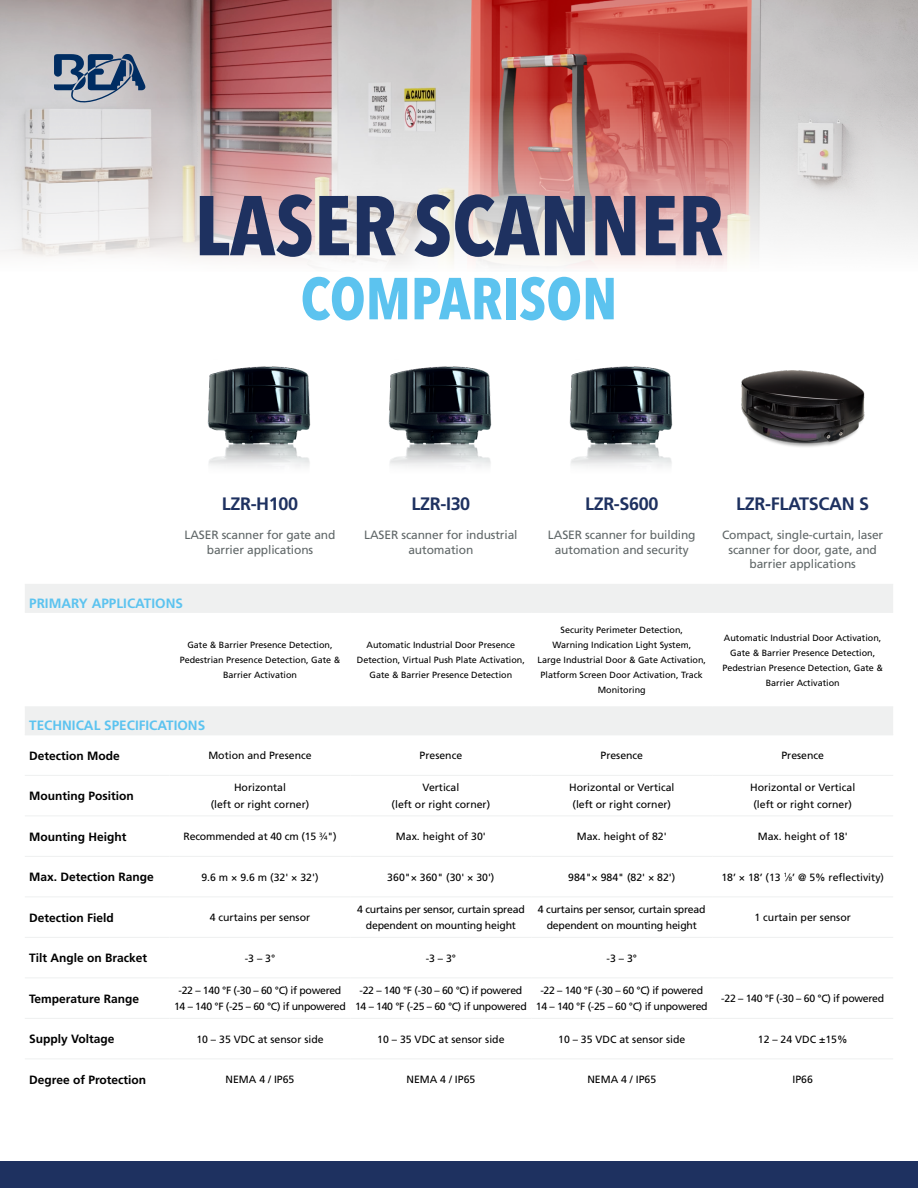
<style>
.page{position:relative;width:918px;height:1188px;background:#fff}
.page>*{position:absolute;margin:0;border:0;box-sizing:border-box;transform-origin:0 0}
.t1{font:700 83.7px "Avenir Next Condensed";color:#1e3160}
.t2{font:700 58.5px "Avenir Next Condensed";color:#5cc3ef}
.t3{font:700 18px "Frutiger LT Std";letter-spacing:-.02em;color:#1e3160}
.t4{font:700 13.5px "Frutiger LT Std";color:#5cc3ef}
.t5{font:12px/14.4px "Frutiger LT Std";letter-spacing:-.01em;color:#606768;text-align:center}
.t6{font:700 12px "Frutiger LT Std";color:#000}
.t7{font:10.5px/16.5px "Frutiger LT Std";color:#000;text-align:center}
.t8{font:10.5px/16.5px "Frutiger LT Std";letter-spacing:-.03em;color:#000;text-align:center}
.t9{font:10.5px/16.5px "Frutiger LT Std";letter-spacing:-.02em;color:#000;text-align:center}
.t10{font:9px/15px "Frutiger LT Std";color:#000;text-align:center}
.s1{font-size:6.15px}
</style>
<div class="page">
<img style="left:0;top:0;width:918px;height:266px">
<svg style="left:54px;top:54px;width:91px;height:49px;background:#78889e"></svg>
<div style="left:0;top:1161px;width:918px;height:27px;background:#1e3160"></div>
<svg style="left:25px;top:585px;width:868px;height:150px"></svg>
<hr style="left:25px;top:584px;width:145px;height:1px;background:#eff0f0">
<hr style="left:170px;top:584px;width:180px;height:1px;background:#eff0f0">
<hr style="left:350px;top:584px;width:181px;height:1px;background:#eff0f0">
<hr style="left:531px;top:584px;width:181px;height:1px;background:#eff0f0">
<hr style="left:712px;top:584px;width:181px;height:1px;background:#eff0f0">
<hr style="left:25px;top:612px;width:145px;height:1px;background:#eff0f0">
<hr style="left:170px;top:612px;width:180px;height:1px;background:#eff0f0">
<hr style="left:350px;top:612px;width:181px;height:1px;background:#eff0f0">
<hr style="left:531px;top:612px;width:181px;height:1px;background:#eff0f0">
<hr style="left:712px;top:612px;width:181px;height:1px;background:#eff0f0">
<hr style="left:25px;top:706px;width:145px;height:1px;background:#eff0f0">
<hr style="left:170px;top:706px;width:180px;height:1px;background:#eff0f0">
<hr style="left:350px;top:706px;width:181px;height:1px;background:#eff0f0">
<hr style="left:531px;top:706px;width:181px;height:1px;background:#eff0f0">
<hr style="left:712px;top:706px;width:181px;height:1px;background:#eff0f0">
<hr style="left:25px;top:735px;width:145px;height:1px;background:#eff0f0">
<hr style="left:170px;top:735px;width:180px;height:1px;background:#eff0f0">
<hr style="left:350px;top:735px;width:181px;height:1px;background:#eff0f0">
<hr style="left:531px;top:735px;width:181px;height:1px;background:#eff0f0">
<hr style="left:712px;top:735px;width:181px;height:1px;background:#eff0f0">
<hr style="left:25px;top:775px;width:145px;height:1px;background:#eff0f0">
<hr style="left:170px;top:775px;width:180px;height:1px;background:#eff0f0">
<hr style="left:350px;top:775px;width:181px;height:1px;background:#eff0f0">
<hr style="left:531px;top:775px;width:181px;height:1px;background:#eff0f0">
<hr style="left:712px;top:775px;width:181px;height:1px;background:#eff0f0">
<hr style="left:25px;top:816px;width:145px;height:1px;background:#eff0f0">
<hr style="left:170px;top:816px;width:180px;height:1px;background:#eff0f0">
<hr style="left:350px;top:816px;width:181px;height:1px;background:#eff0f0">
<hr style="left:531px;top:816px;width:181px;height:1px;background:#eff0f0">
<hr style="left:712px;top:816px;width:181px;height:1px;background:#eff0f0">
<hr style="left:25px;top:856px;width:145px;height:1px;background:#eff0f0">
<hr style="left:170px;top:856px;width:180px;height:1px;background:#eff0f0">
<hr style="left:350px;top:856px;width:181px;height:1px;background:#eff0f0">
<hr style="left:531px;top:856px;width:181px;height:1px;background:#eff0f0">
<hr style="left:712px;top:856px;width:181px;height:1px;background:#eff0f0">
<hr style="left:25px;top:897px;width:145px;height:1px;background:#eff0f0">
<hr style="left:170px;top:897px;width:180px;height:1px;background:#eff0f0">
<hr style="left:350px;top:897px;width:181px;height:1px;background:#eff0f0">
<hr style="left:531px;top:897px;width:181px;height:1px;background:#eff0f0">
<hr style="left:712px;top:897px;width:181px;height:1px;background:#eff0f0">
<hr style="left:25px;top:937px;width:145px;height:1px;background:#eff0f0">
<hr style="left:170px;top:937px;width:180px;height:1px;background:#eff0f0">
<hr style="left:350px;top:937px;width:181px;height:1px;background:#eff0f0">
<hr style="left:531px;top:937px;width:181px;height:1px;background:#eff0f0">
<hr style="left:712px;top:937px;width:181px;height:1px;background:#eff0f0">
<hr style="left:25px;top:978px;width:145px;height:1px;background:#eff0f0">
<hr style="left:170px;top:978px;width:180px;height:1px;background:#eff0f0">
<hr style="left:350px;top:978px;width:181px;height:1px;background:#eff0f0">
<hr style="left:531px;top:978px;width:181px;height:1px;background:#eff0f0">
<hr style="left:712px;top:978px;width:181px;height:1px;background:#eff0f0">
<hr style="left:25px;top:1018px;width:145px;height:1px;background:#eff0f0">
<hr style="left:170px;top:1018px;width:180px;height:1px;background:#eff0f0">
<hr style="left:350px;top:1018px;width:181px;height:1px;background:#eff0f0">
<hr style="left:531px;top:1018px;width:181px;height:1px;background:#eff0f0">
<hr style="left:712px;top:1018px;width:181px;height:1px;background:#eff0f0">
<hr style="left:25px;top:1059px;width:145px;height:1px;background:#eff0f0">
<hr style="left:170px;top:1059px;width:180px;height:1px;background:#eff0f0">
<hr style="left:350px;top:1059px;width:181px;height:1px;background:#eff0f0">
<hr style="left:531px;top:1059px;width:181px;height:1px;background:#eff0f0">
<hr style="left:712px;top:1059px;width:181px;height:1px;background:#eff0f0">
<img style="left:207px;top:366px;width:104px;height:101px">
<img style="left:388px;top:366px;width:104px;height:101px">
<img style="left:569px;top:366px;width:104px;height:101px">
<img style="left:741px;top:370px;width:123px;height:77px">
<h1 class="t1" style="left:195px;top:175px;width:530px">LASER SCANNER</h1>
<h2 class="t2" style="left:301px;top:263px;width:318px">COMPARISON</h2>
<h3 class="t3" style="left:222px;top:493px;width:78px">LZR-H100</h3>
<h3 class="t3" style="left:411px;top:493px;width:60px">LZR-I30</h3>
<h3 class="t3" style="left:585px;top:493px;width:75px">LZR-S600</h3>
<h3 class="t3" style="left:736px;top:493px;width:134px">LZR-FLATSCAN S</h3>
<p class="t5" style="left:184px;top:528px;width:153px">LASER scanner for gate and barrier applications</p>
<p class="t5" style="left:364px;top:528px;width:155px">LASER scanner for industrial automation</p>
<p class="t5" style="left:548px;top:528px;width:149px">LASER scanner for building automation and security</p>
<p class="t5" style="left:722px;top:528px;width:163px">Compact, single-curtain, laser scanner for door, gate, and barrier applications</p>
<p class="t4" style="left:29px;top:595px;width:155px">PRIMARY APPLICATIONS</p>
<p class="t10" style="left:180px;top:637px;width:162px">Gate &amp; Barrier Presence Detection,<br>Pedestrian Presence Detection, Gate &amp;<br>Barrier Activation</p>
<p class="t10" style="left:357px;top:637px;width:170px">Automatic Industrial Door Presence<br>Detection, Virtual Push Plate Activation,<br>Gate &amp; Barrier Presence Detection</p>
<p class="t10" style="left:538px;top:622px;width:170px">Security Perimeter Detection,<br>Warning Indication Light System,<br>Large Industrial Door &amp; Gate Activation,<br>Platform Screen Door Activation, Track<br>Monitoring</p>
<p class="t10" style="left:722px;top:630px;width:162px">Automatic Industrial Door Activation, Gate &amp; Barrier Presence Detection, Pedestrian Presence Detection, Gate &amp; Barrier Activation</p>
<p class="t4" style="left:29px;top:718px;width:177px">TECHNICAL SPECIFICATIONS</p>
<p class="t6" style="left:29px;top:748px;width:92px">Detection Mode</p>
<p class="t7" style="left:208px;top:747px;width:105px">Motion and Presence</p>
<p class="t7" style="left:420px;top:747px;width:44px">Presence</p>
<p class="t7" style="left:601px;top:747px;width:44px">Presence</p>
<p class="t7" style="left:781px;top:747px;width:44px">Presence</p>
<p class="t6" style="left:29px;top:789px;width:106px">Mounting Position</p>
<p class="t7" style="left:211px;top:779px;width:100px">Horizontal<br>(left or right corner)</p>
<p class="t7" style="left:392px;top:779px;width:100px">Vertical<br>(left or right corner)</p>
<p class="t7" style="left:569px;top:779px;width:107px">Horizontal or Vertical (left or right corner)</p>
<p class="t7" style="left:750px;top:779px;width:107px">Horizontal or Vertical (left or right corner)</p>
<p class="t6" style="left:29px;top:829px;width:99px">Mounting Height</p>
<p class="t7" style="left:183px;top:828px;width:155px">Recommended at 40 cm (15 <sup>3</sup>⁄<span class="s1">4</span>")</p>
<p class="t7" style="left:396px;top:828px;width:91px">Max. height of 30'</p>
<p class="t7" style="left:577px;top:828px;width:91px">Max. height of 82'</p>
<p class="t7" style="left:758px;top:828px;width:91px">Max. height of 18'</p>
<p class="t6" style="left:29px;top:870px;width:126px">Max. Detection Range</p>
<p class="t7" style="left:201px;top:869px;width:119px">9.6 m × 9.6 m (32' × 32')</p>
<p class="t7" style="left:387px;top:869px;width:109px">360"× 360" (30' × 30')</p>
<p class="t7" style="left:568px;top:869px;width:109px">984"× 984" (82' × 82')</p>
<p class="t7" style="left:721px;top:869px;width:164px">18’ × 18’ (13 <sup>1</sup>⁄<span class="s1">8</span>’ @ 5% reflectivity)</p>
<p class="t6" style="left:29px;top:910px;width:86px">Detection Field</p>
<p class="t7" style="left:210px;top:909px;width:102px">4 curtains per sensor</p>
<p class="t9" style="left:357px;top:901px;width:169px">4 curtains per sensor, curtain spread dependent on mounting height</p>
<p class="t9" style="left:538px;top:901px;width:169px">4 curtains per sensor, curtain spread dependent on mounting height</p>
<p class="t7" style="left:755px;top:909px;width:98px">1 curtain per sensor</p>
<p class="t6" style="left:29px;top:951px;width:120px">Tilt Angle on Bracket</p>
<p class="t7" style="left:245px;top:950px;width:32px">-3 – 3°</p>
<p class="t7" style="left:426px;top:950px;width:32px">-3 – 3°</p>
<p class="t7" style="left:607px;top:950px;width:32px">-3 – 3°</p>
<p class="t6" style="left:29px;top:991px;width:111px">Temperature Range</p>
<p class="t8" style="left:174px;top:982px;width:173px">-22 – 140 °F (-30 – 60 °C) if powered<br>14 – 140 °F (-25 – 60 °C) if unpowered</p>
<p class="t8" style="left:355px;top:982px;width:173px">-22 – 140 °F (-30 – 60 °C) if powered<br>14 – 140 °F (-25 – 60 °C) if unpowered</p>
<p class="t8" style="left:536px;top:982px;width:173px">-22 – 140 °F (-30 – 60 °C) if powered<br>14 – 140 °F (-25 – 60 °C) if unpowered</p>
<p class="t8" style="left:721px;top:990px;width:164px">-22 – 140 °F (-30 – 60 °C) if powered</p>
<p class="t6" style="left:29px;top:1032px;width:87px">Supply Voltage</p>
<p class="t7" style="left:196px;top:1031px;width:129px">10 – 35 VDC at sensor side</p>
<p class="t7" style="left:377px;top:1031px;width:129px">10 – 35 VDC at sensor side</p>
<p class="t7" style="left:558px;top:1031px;width:129px">10 – 35 VDC at sensor side</p>
<p class="t7" style="left:758px;top:1031px;width:91px">12 – 24 VDC ±15%</p>
<p class="t6" style="left:29px;top:1072px;width:118px">Degree of Protection</p>
<p class="t7" style="left:226px;top:1071px;width:70px">NEMA 4 / IP65</p>
<p class="t7" style="left:406px;top:1071px;width:70px">NEMA 4 / IP65</p>
<p class="t7" style="left:587px;top:1071px;width:70px">NEMA 4 / IP65</p>
<p class="t7" style="left:793px;top:1071px;width:22px">IP66</p>
</div>
